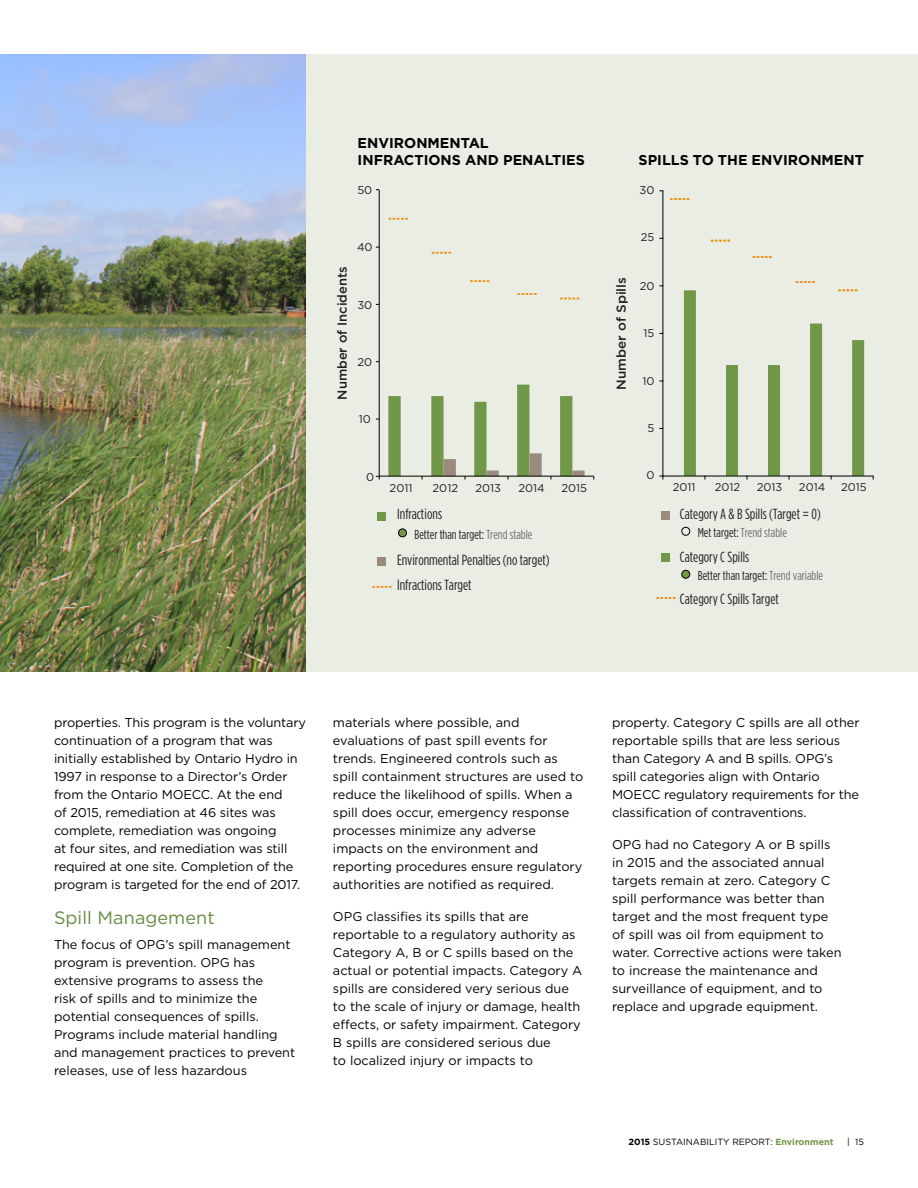
<style>
.page{position:relative;width:918px;height:1188px;background:#fff}
.page>*{position:absolute;margin:0;border:0;box-sizing:border-box;transform-origin:0 0}
.t1{font:18px "Gotham";letter-spacing:.005em;color:#668b42}
.t2{font:condensed 14.7px/24.8px "Gotham HTF";color:#221f20}
.t3{font:700 14.25px/17.1px "Gotham";color:#000}
.t4{font:condensed 12.9px "Gotham HTF";color:#221f20}
.t5{font:condensed 12.9px "Gotham HTF";color:#6d6e71}
.t6{font:500 12.9px "Gotham HTF";color:#221f20}
.t7{font:500 12.9px "Gotham HTF";color:#221f20;scale:1.04 1}
.t8{font:12.75px/18px "Gotham";color:#000}
.t9{font:11.25px "Gotham HTF";color:#221f20}
.t10{font:9px "Gotham";color:#000}
.s1{color:#6d6e71}
.s2{color:#221f20}
.s3{font-weight:700}
.s4{font-weight:700;color:#719749}
</style>
<div class="page">
<div style="left:306px;top:54px;width:612px;height:618px;background:#eaede3"></div>
<img style="left:0;top:54px;width:306px;height:618px">
<svg style="left:388px;top:218px;width:20px;height:2px"></svg>
<svg style="left:432px;top:252px;width:20px;height:2px"></svg>
<svg style="left:470px;top:280px;width:20px;height:2px"></svg>
<svg style="left:517px;top:293px;width:20px;height:2px"></svg>
<svg style="left:560px;top:298px;width:20px;height:1px"></svg>
<div style="left:377px;top:558px;width:9px;height:8px;background:#9a8b7d"></div>
<div style="left:377px;top:512px;width:9px;height:9px;background:#719749"></div>
<svg style="left:372px;top:586px;width:20px;height:2px"></svg>
<hr style="left:379px;top:190px;width:1px;height:286px;background:#000">
<hr style="left:379px;top:476px;width:215px;height:1px;background:#000">
<svg style="left:388px;top:385px;width:197px;height:95px"></svg>
<div style="left:399px;top:529px;width:8px;height:8px;background:#719749;border-radius:50%"></div>
<div style="left:398px;top:528px;width:9px;height:9px;border:1px solid #000;border-radius:50%"></div>
<svg style="left:656px;top:597px;width:20px;height:2px"></svg>
<div style="left:661px;top:553px;width:9px;height:9px;background:#719749"></div>
<div style="left:661px;top:511px;width:9px;height:9px;background:#9a8b7d"></div>
<hr style="left:662px;top:191px;width:1px;height:285px;background:#000">
<hr style="left:663px;top:476px;width:210px;height:1px;background:#000">
<svg style="left:711px;top:240px;width:20px;height:1px"></svg>
<svg style="left:670px;top:198px;width:20px;height:2px"></svg>
<svg style="left:752px;top:256px;width:20px;height:2px"></svg>
<svg style="left:796px;top:281px;width:19px;height:2px"></svg>
<svg style="left:684px;top:289px;width:180px;height:191px"></svg>
<div style="left:681px;top:527px;width:9px;height:9px;border:1px solid #000;border-radius:50%"></div>
<div style="left:682px;top:570px;width:8px;height:8px;background:#719749;border-radius:50%"></div>
<div style="left:681px;top:570px;width:9px;height:9px;border:1px solid #000;border-radius:50%"></div>
<p class="t3" style="left:358px;top:134px;width:229px">ENVIRONMENTAL<br>INFRACTIONS AND PENALTIES</p>
<p class="t9" style="left:357px;top:184px;width:16px">50</p>
<p class="t6" style="left:335px;top:400px;width:135px;rotate:-90deg">Number of Incidents</p>
<p class="t9" style="left:357px;top:241px;width:17px">40</p>
<p class="t9" style="left:357px;top:298px;width:16px">30</p>
<p class="t9" style="left:357px;top:356px;width:16px">20</p>
<p class="t9" style="left:359px;top:413px;width:14px">10</p>
<p class="t9" style="left:366px;top:470px;width:10px">0</p>
<p class="t9" style="left:390px;top:482px;width:24px">2011</p>
<p class="t9" style="left:433px;top:482px;width:27px">2012</p>
<p class="t9" style="left:476px;top:482px;width:27px">2013</p>
<p class="t9" style="left:518px;top:482px;width:28px">2014</p>
<p class="t9" style="left:561px;top:482px;width:27px">2015</p>
<p class="t2" style="left:397px;top:502px;width:46px">Infractions</p>
<p class="t2" style="left:397px;top:547px;width:154px">Environmental Penalties (no target)<br>Infractions Target</p>
<p class="t4" style="left:415px;top:527px;width:119px">Better than target: <span class="s1">Trend stable</span></p>
<p class="t3" style="left:639px;top:151px;width:227px">SPILLS TO THE ENVIRONMENT</p>
<p class="t9" style="left:640px;top:184px;width:16px">30</p>
<p class="t9" style="left:641px;top:230px;width:15px">25</p>
<p class="t7" style="left:614px;top:390px;width:110px;rotate:-90deg">Number of Spills</p>
<p class="t9" style="left:640px;top:280px;width:16px">20</p>
<p class="t9" style="left:644px;top:326px;width:12px">15</p>
<p class="t9" style="left:642px;top:375px;width:14px">10</p>
<p class="t9" style="left:648px;top:422px;width:8px">5</p>
<p class="t9" style="left:646px;top:469px;width:10px">0</p>
<p class="t9" style="left:673px;top:481px;width:24px">2011</p>
<p class="t9" style="left:715px;top:481px;width:27px">2012</p>
<p class="t9" style="left:757px;top:481px;width:27px">2013</p>
<p class="t9" style="left:799px;top:481px;width:28px">2014</p>
<p class="t9" style="left:841px;top:481px;width:27px">2015</p>
<p class="t2" style="left:680px;top:501px;width:142px">Category A &amp; B Spills (Target = 0)</p>
<p class="t5" style="left:698px;top:526px;width:91px"><span class="s2">Met target:</span> Trend stable</p>
<p class="t2" style="left:680px;top:544px;width:71px">Category C Spills</p>
<p class="t2" style="left:680px;top:586px;width:100px">Category C Spills Target</p>
<p class="t4" style="left:698px;top:569px;width:127px">Better than target: <span class="s1">Trend variable</span></p>
<p class="t8" style="left:54px;top:713px;width:254px">properties. This program is the voluntary continuation of a program that was initially established by Ontario Hydro in 1997 in response to a Director’s Order from the Ontario MOECC. At the end<br>of 2015, remediation at 46 sites was complete, remediation was ongoing<br>at four sites, and remediation was still required at one site. Completion of the program is targeted for the end of 2017.</p>
<h1 class="t1" style="left:54px;top:906px;width:162px">Spill Management</h1>
<p class="t8" style="left:54px;top:935px;width:243px">The focus of OPG’s spill management program is prevention. OPG has extensive programs to assess the<br>risk of spills and to minimize the potential consequences of spills.<br>Programs include material handling and management practices to prevent releases, use of less hazardous</p>
<p class="t8" style="left:333px;top:713px;width:252px">materials where possible, and evaluations of past spill events for trends. Engineered controls such as spill containment structures are used to reduce the likelihood of spills. When a spill does occur, emergency response processes minimize any adverse impacts on the environment and reporting procedures ensure regulatory authorities are notified as required.</p>
<p class="t8" style="left:333px;top:907px;width:251px">OPG classifies its spills that are reportable to a regulatory authority as Category A, B or C spills based on the actual or potential impacts. Category A spills are considered very serious due to the scale of injury or damage, health effects, or safety impairment. Category B spills are considered serious due<br>to localized injury or impacts to</p>
<p class="t8" style="left:612px;top:713px;width:249px">property. Category C spills are all other reportable spills that are less serious than Category A and B spills. OPG’s spill categories align with Ontario MOECC regulatory requirements for the classification of contraventions.</p>
<p class="t8" style="left:612px;top:835px;width:231px">OPG had no Category A or B spills in 2015 and the associated annual targets remain at zero. Category C spill performance was better than target and the most frequent type of spill was oil from equipment to water. Corrective actions were taken to increase the maintenance and surveillance of equipment, and to replace and upgrade equipment.</p>
<p class="t10" style="left:629px;top:1136px;width:207px"><span class="s3">2015</span> SUSTAINABILITY REPORT: <span class="s4">Environment</span></p>
<p class="t10" style="left:847px;top:1136px;width:18px">| 15</p>
</div>
